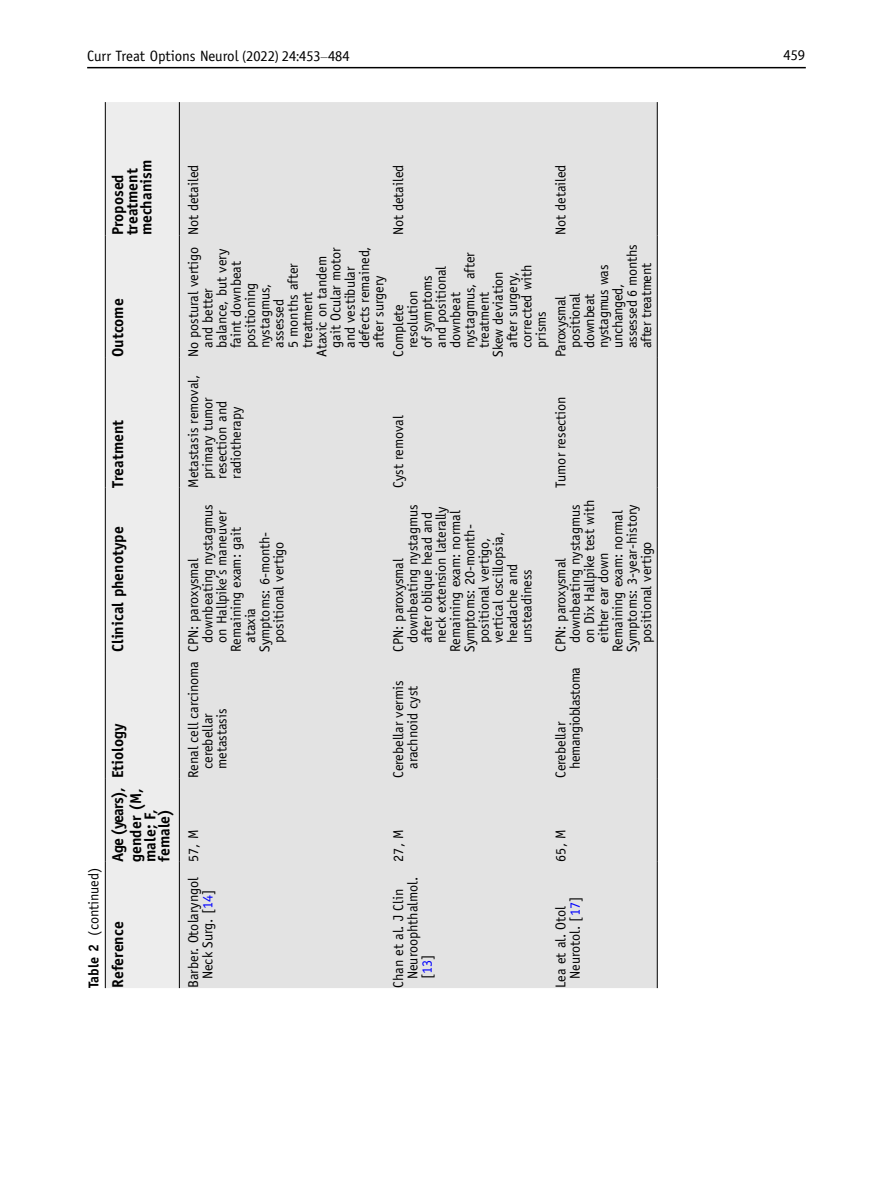
<style>
.page{position:relative;width:893px;height:1187px;background:#fff}
.page>*{position:absolute;margin:0;border:0;box-sizing:border-box;transform-origin:0 0}
.t1{font:700 15.75px/14.2px "Officina Sans";color:#000}
.t2{font:700 15.75px/18px "Officina Sans";letter-spacing:-.045em;color:#000}
.t3{font:15px "Officina Sans Book 2";color:#000}
.t4{font:semi-condensed 15px "Myriad Pro Unic";color:#000}
.t5{font:14.25px/14.2px "Officina Sans";color:#000}
.t6{font:14.25px/14.2px "Officina Sans";letter-spacing:-.025em;color:#000}
.s1{font-family:"Myriad Pro Unic";font-stretch:semi-condensed}
.s2{font-family:"Adv TT5843 c 571";font-size:13.5px}
.s3{font-weight:700}
.s4{color:#00f}
</style>
<div class="page">
<div style="left:106px;top:102px;width:73px;height:886px;background:#ededed"></div>
<div style="left:180px;top:102px;width:477px;height:886px;background:#e3e3e3"></div>
<hr style="left:657px;top:861px;width:1px;height:127px;background:#000">
<hr style="left:657px;top:778px;width:1px;height:83px;background:#000">
<hr style="left:657px;top:652px;width:1px;height:126px;background:#000">
<hr style="left:657px;top:487px;width:1px;height:165px;background:#000">
<hr style="left:657px;top:357px;width:1px;height:130px;background:#000">
<hr style="left:657px;top:235px;width:1px;height:122px;background:#000">
<hr style="left:657px;top:102px;width:1px;height:133px;background:#000">
<hr style="left:105px;top:861px;width:1px;height:127px;background:#000">
<hr style="left:105px;top:778px;width:1px;height:83px;background:#000">
<hr style="left:105px;top:652px;width:1px;height:126px;background:#000">
<hr style="left:105px;top:487px;width:1px;height:165px;background:#000">
<hr style="left:105px;top:357px;width:1px;height:130px;background:#000">
<hr style="left:105px;top:235px;width:1px;height:122px;background:#000">
<hr style="left:105px;top:102px;width:1px;height:133px;background:#000">
<hr style="left:179px;top:861px;width:1px;height:127px;background:#000">
<hr style="left:179px;top:778px;width:1px;height:83px;background:#000">
<hr style="left:179px;top:652px;width:1px;height:126px;background:#000">
<hr style="left:179px;top:487px;width:1px;height:165px;background:#000">
<hr style="left:179px;top:357px;width:1px;height:130px;background:#000">
<hr style="left:179px;top:235px;width:1px;height:122px;background:#000">
<hr style="left:179px;top:102px;width:1px;height:133px;background:#000">
<hr style="left:87px;top:67px;width:719px;height:1px;background:#000">
<p class="t3" style="left:87px;top:47px;width:264px">Curr Treat Options Neurol <span class="s1">(2022) 24:453</span><span class="s2">–</span><span class="s1">484</span></p>
<p class="t1" style="left:110px;top:235px;width:77px;rotate:-90deg">Proposed treatment mechanism</p>
<p class="t5" style="left:186px;top:235px;width:72px;rotate:-90deg">Not detailed</p>
<p class="t5" style="left:391px;top:235px;width:72px;rotate:-90deg">Not detailed</p>
<p class="t5" style="left:554px;top:235px;width:72px;rotate:-90deg">Not detailed</p>
<p class="t1" style="left:110px;top:357px;width:60px;rotate:-90deg">Outcome</p>
<p class="t1" style="left:110px;top:487px;width:69px;rotate:-90deg">Treatment</p>
<p class="t1" style="left:110px;top:652px;width:127px;rotate:-90deg">Clinical phenotype</p>
<p class="t5" style="left:86px;top:988px;width:122px;rotate:-90deg"><span class="s3">Table 2</span> (continued)</p>
<p class="t1" style="left:110px;top:778px;width:56px;rotate:-90deg">Etiology</p>
<p class="t2" style="left:109px;top:861px;width:76px;rotate:-90deg">Age (years), gender (M,</p>
<p class="t1" style="left:143px;top:861px;width:55px;rotate:-90deg">male; F, female)</p>
<p class="t1" style="left:110px;top:988px;width:68px;rotate:-90deg">Reference</p>
<p class="t5" style="left:554px;top:348px;width:105px;text-indent:-9px;rotate:-90deg">Paroxysmal positional downbeat nystagmus was unchanged, assessed 6 months after treatment</p>
<p class="t5" style="left:314px;top:357px;width:102px;rotate:-90deg">Ataxic on tandem</p>
<p class="t5" style="left:329px;top:348px;width:102px;rotate:-90deg">gait Ocular motor</p>
<p class="t5" style="left:357px;top:348px;width:103px;rotate:-90deg">defects remained,</p>
<p class="t5" style="left:186px;top:357px;width:112px;rotate:-90deg">No postural vertigo</p>
<p class="t5" style="left:215px;top:348px;width:100px;rotate:-90deg">balance, but very</p>
<p class="t5" style="left:229px;top:348px;width:88px;rotate:-90deg">faint downbeat</p>
<p class="t5" style="left:462px;top:348px;width:97px;rotate:-90deg">nystagmus, after</p>
<p class="t5" style="left:286px;top:348px;width:86px;rotate:-90deg">5 months after</p>
<p class="t5" style="left:420px;top:348px;width:74px;rotate:-90deg">of symptoms</p>
<p class="t5" style="left:434px;top:348px;width:84px;rotate:-90deg">and positional</p>
<p class="t5" style="left:491px;top:357px;width:87px;rotate:-90deg">Skew deviation</p>
<p class="t5" style="left:505px;top:348px;width:77px;rotate:-90deg">after surgery,</p>
<p class="t5" style="left:519px;top:348px;width:84px;rotate:-90deg">corrected with</p>
<p class="t5" style="left:343px;top:348px;width:83px;rotate:-90deg">and vestibular</p>
<p class="t5" style="left:371px;top:348px;width:74px;rotate:-90deg">after surgery</p>
<p class="t5" style="left:243px;top:348px;width:67px;rotate:-90deg">positioning</p>
<p class="t5" style="left:257px;top:348px;width:66px;rotate:-90deg">nystagmus,</p>
<p class="t5" style="left:200px;top:348px;width:61px;rotate:-90deg">and better</p>
<p class="t5" style="left:405px;top:348px;width:59px;rotate:-90deg">resolution</p>
<p class="t5" style="left:477px;top:348px;width:58px;rotate:-90deg">treatment</p>
<p class="t5" style="left:300px;top:348px;width:58px;rotate:-90deg">treatment</p>
<p class="t5" style="left:448px;top:348px;width:57px;rotate:-90deg">downbeat</p>
<p class="t5" style="left:272px;top:348px;width:51px;rotate:-90deg">assessed</p>
<p class="t5" style="left:391px;top:357px;width:55px;rotate:-90deg">Complete</p>
<p class="t5" style="left:534px;top:348px;width:38px;rotate:-90deg">prisms</p>
<p class="t5" style="left:186px;top:478px;width:105px;text-indent:-9px;rotate:-90deg">Metastasis removal, primary tumor resection and radiotherapy</p>
<p class="t5" style="left:200px;top:643px;width:140px;rotate:-90deg">downbeating nystagmus</p>
<p class="t5" style="left:215px;top:643px;width:134px;rotate:-90deg">on Hallpike’s maneuver</p>
<p class="t5" style="left:229px;top:652px;width:126px;rotate:-90deg">Remaining exam: gait</p>
<p class="t5" style="left:257px;top:652px;width:120px;rotate:-90deg">Symptoms: 6-month-</p>
<p class="t5" style="left:272px;top:643px;width:103px;rotate:-90deg">positional vertigo</p>
<p class="t5" style="left:186px;top:652px;width:95px;rotate:-90deg">CPN: paroxysmal</p>
<p class="t5" style="left:243px;top:643px;width:36px;rotate:-90deg">ataxia</p>
<p class="t5" style="left:186px;top:769px;width:109px;text-indent:-9px;rotate:-90deg">Renal cell carcinoma cerebellar metastasis</p>
<p class="t5" style="left:186px;top:861px;width:34px;rotate:-90deg">57, M</p>
<p class="t5" style="left:186px;top:988px;width:112px;text-align:center;rotate:-90deg">Barber. Otolaryngol<br>Neck Surg. [<span class="s4">14</span>]</p>
<p class="t5" style="left:391px;top:487px;width:74px;rotate:-90deg">Cyst removal</p>
<p class="t5" style="left:405px;top:643px;width:140px;rotate:-90deg">downbeating nystagmus</p>
<p class="t5" style="left:420px;top:643px;width:132px;rotate:-90deg">after oblique head and</p>
<p class="t5" style="left:434px;top:643px;width:138px;rotate:-90deg">neck extension laterally</p>
<p class="t5" style="left:448px;top:652px;width:143px;rotate:-90deg">Remaining exam: normal</p>
<p class="t5" style="left:462px;top:652px;width:128px;rotate:-90deg">Symptoms: 20-month-</p>
<p class="t5" style="left:477px;top:643px;width:107px;rotate:-90deg">positional vertigo,</p>
<p class="t5" style="left:491px;top:643px;width:113px;rotate:-90deg">vertical oscillopsia,</p>
<p class="t5" style="left:391px;top:652px;width:95px;rotate:-90deg">CPN: paroxysmal</p>
<p class="t5" style="left:505px;top:643px;width:80px;rotate:-90deg">headache and</p>
<p class="t5" style="left:519px;top:643px;width:75px;rotate:-90deg">unsteadiness</p>
<p class="t5" style="left:391px;top:778px;width:99px;text-align:center;rotate:-90deg">Cerebellar vermis arachnoid cyst</p>
<p class="t5" style="left:391px;top:861px;width:34px;rotate:-90deg">27, M</p>
<p class="t5" style="left:391px;top:978px;width:104px;text-indent:-9px;rotate:-90deg">Chan et al. J Clin<br>Neuroophthalmol. [<span class="s4">13</span>]</p>
<p class="t5" style="left:554px;top:487px;width:93px;rotate:-90deg">Tumor resection</p>
<p class="t5" style="left:568px;top:643px;width:140px;rotate:-90deg">downbeating nystagmus</p>
<p class="t5" style="left:582px;top:643px;width:145px;rotate:-90deg">on Dix Hallpike test with</p>
<p class="t5" style="left:611px;top:652px;width:143px;rotate:-90deg">Remaining exam: normal</p>
<p class="t5" style="left:625px;top:652px;width:149px;rotate:-90deg">Symptoms: 3-year-history</p>
<p class="t5" style="left:639px;top:643px;width:103px;rotate:-90deg">positional vertigo</p>
<p class="t5" style="left:596px;top:643px;width:92px;rotate:-90deg">either ear down</p>
<p class="t5" style="left:554px;top:652px;width:95px;rotate:-90deg">CPN: paroxysmal</p>
<p class="t6" style="left:554px;top:769px;width:103px;text-indent:-9px;rotate:-90deg">Cerebellar hemangioblastoma</p>
<p class="t5" style="left:554px;top:861px;width:34px;rotate:-90deg">65, M</p>
<p class="t5" style="left:554px;top:978px;width:84px;text-indent:-9px;rotate:-90deg">Lea et al. Otol<br>Neurotol. [<span class="s4">17</span>]</p>
<p class="t4" style="left:783px;top:50px;width:23px">459</p>
</div>
